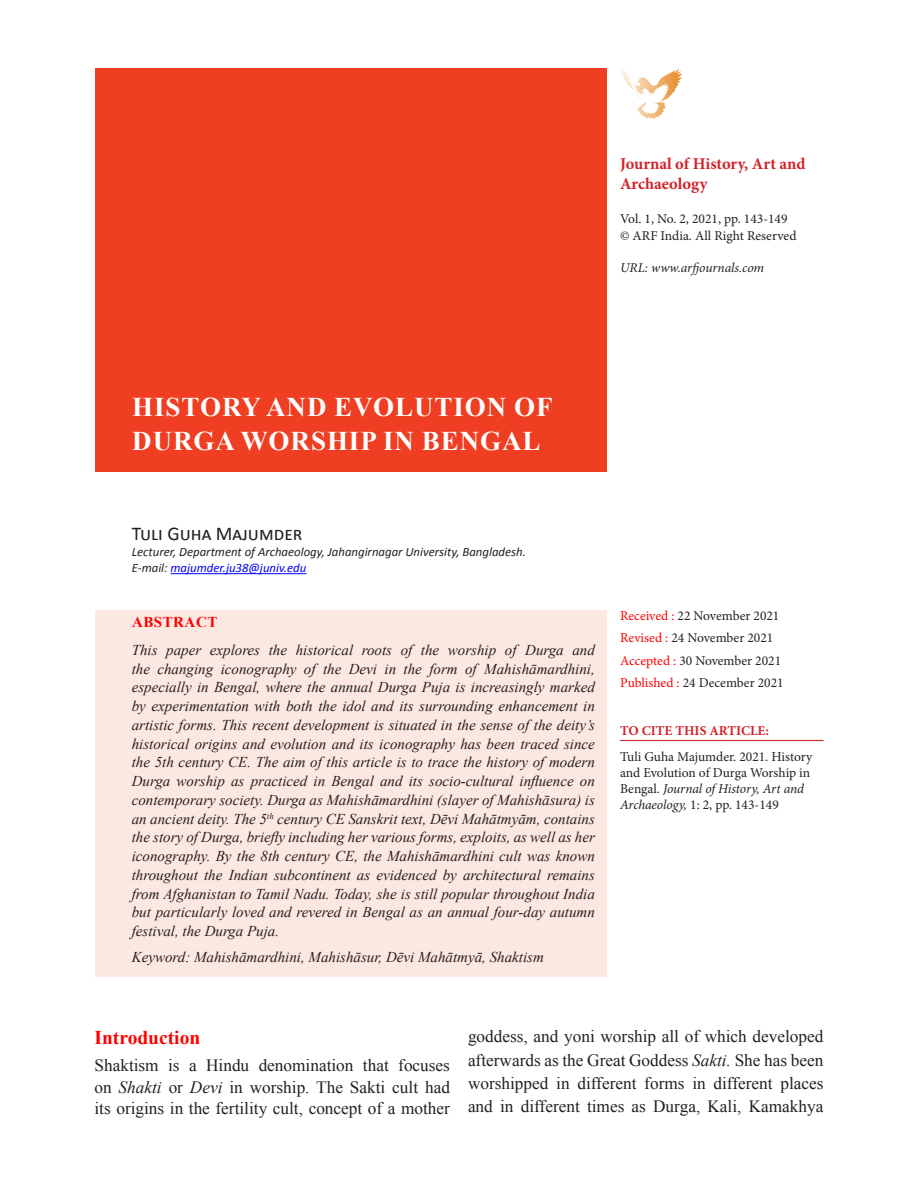
<style>
.page{position:relative;width:918px;height:1188px;background:#fff}
.page>*{position:absolute;margin:0;border:0;box-sizing:border-box;transform-origin:0 0}
.Head{font:700 27px/33.8px "Times New Roman";letter-spacing:.035em;color:#fff}
.author{font:19.5px "Calibri";color:#231f20}
.sub_head_1{font:700 19.5px "Times New Roman";color:#f00}
.Body_left{font:17.25px/23.2px "Times New Roman";color:#231f20;text-align:justify}
.t1{font:700 16.5px/19.8px "Minion Pro";color:#d1232a}
.abstract{font:italic 15px/18.8px "Times New Roman";color:#231f20;text-align:justify}
.Abstract_Head{font:700 15px "Times New Roman";letter-spacing:.035em;color:#f00}
.t2{font:13.5px/16.2px "Minion Pro";color:#231f20}
.t3{font:italic 13.5px "Minion Pro";letter-spacing:-.005em;color:#231f20}
.t4{font:700 13.5px "Minion Pro";color:#d1232a}
.author_ref{font:italic 12.75px/15.9px "Calibri";color:#231f20}
.s1{color:#00f}
.s2{color:#202122}
.s3{color:#f00}
.s4{font-style:italic}
</style>
<div class="page">
<div style="left:95px;top:68px;width:512px;height:404px;background:#ef3e22"></div>
<div style="left:95px;top:610px;width:512px;height:366px;background:#fde7e1"></div>
<hr style="left:171px;top:573px;width:135px;height:1px;background:#00f">
<hr style="left:620px;top:740px;width:204px;height:1px;background:#d1232a">
<img style="left:620px;top:69px;width:61px;height:49px">
<p class="t1" style="left:620px;top:154px;width:187px">Journal of History, Art and<br>Archaeology</p>
<p class="t2" style="left:620px;top:211px;width:169px">Vol. 1, No. 2, 2021, pp. 143-149</p>
<p class="t2" style="left:620px;top:227px;width:178px">© ARF India. All Right Reserved</p>
<p class="t3" style="left:620px;top:259px;width:146px">URL: www.arfjournals.com</p>
<p class="Head" style="left:132px;top:389px;width:422px">HISTORY AND EVOLUTION OF<br>DURGA WORSHIP IN BENGAL</p>
<p class="author" style="left:132px;top:522px;width:172px">Tuli Guha Majumder</p>
<p class="author_ref" style="left:132px;top:544px;width:396px">Lecturer, Department of Archaeology, Jahangirnagar University, Bangladesh.<br>E-mail: <span class="s1">majumder.ju38@juniv.edu</span></p>
<p class="Abstract_Head" style="left:132px;top:611px;width:87px">ABSTRACT</p>
<p class="abstract" style="left:132px;top:640px;width:465px">This paper explores the historical roots of the worship of Durga and the changing iconography of the Devi in the form of Mahishāmardhini, especially in Bengal, where the annual Durga Puja is increasingly marked by experimentation with both the idol and its surrounding enhancement in artistic forms. This recent development is situated in the sense of the deity’s historical origins and evolution and its iconography has been traced since the 5th century CE. The aim of this article is to trace the history of modern Durga worship as practiced in Bengal and its socio-cultural influence on contemporary society. Durga as Mahishāmardhini (slayer of Mahishāsura) is an ancient deity. The 5<sup>th</sup> century CE Sanskrit text, Dēvi M<span class="s2">a</span>h<span class="s2">āt</span>my<span class="s2">ām</span>, contains the story of Durga, briefly including her various forms, exploits, as well as her iconography. By the 8th century CE, the Mahishāmardhini cult was known throughout the Indian subcontinent as evidenced by architectural remains from Afghanistan to Tamil Nadu. Today, she is still popular throughout India but particularly loved and revered in Bengal as an annual four-day autumn festival, the Durga Puja.</p>
<p class="abstract" style="left:132px;top:948px;width:414px">Keyword: Mahishāmardhini, Mahishāsur, Dēvi Mahātmyā, Shaktism</p>
<p class="t2" style="left:620px;top:608px;width:161px"><span class="s3">Received :</span> 22 November 2021</p>
<p class="t2" style="left:620px;top:630px;width:155px"><span class="s3">Revised :</span> 24 November 2021</p>
<p class="t2" style="left:620px;top:652px;width:163px"><span class="s3">Accepted :</span> 30 November 2021</p>
<p class="t2" style="left:620px;top:674px;width:165px"><span class="s3">Published :</span> 24 December 2021</p>
<p class="t4" style="left:620px;top:722px;width:150px">TO CITE THIS ARTICLE:</p>
<p class="t2" style="left:620px;top:748px;width:194px">Tuli Guha Majumder. 2021. History and Evolution of Durga Worship in Bengal. <span class="s4">Journal of History, Art and Archaeology,</span> 1: 2, pp. 143-149</p>
<p class="sub_head_1" style="left:94px;top:1023px;width:107px">Introduction</p>
<p class="Body_left" style="left:94px;top:1054px;width:357px;line-height:21.6px">Shaktism is a Hindu denomination that focuses on <span class="s4">Shakti</span> or <span class="s4">Devi</span> in worship. The Sakti cult had its origins in the fertility cult, concept of a mother</p>
<p class="Body_left" style="left:468px;top:1025px;width:357px">goddess, and yoni worship all of which developed afterwards as the Great Goddess <span class="s4">Sakti.</span> She has been worshipped in different forms in different places and in different times as Durga, Kali, Kamakhya</p>
</div>
